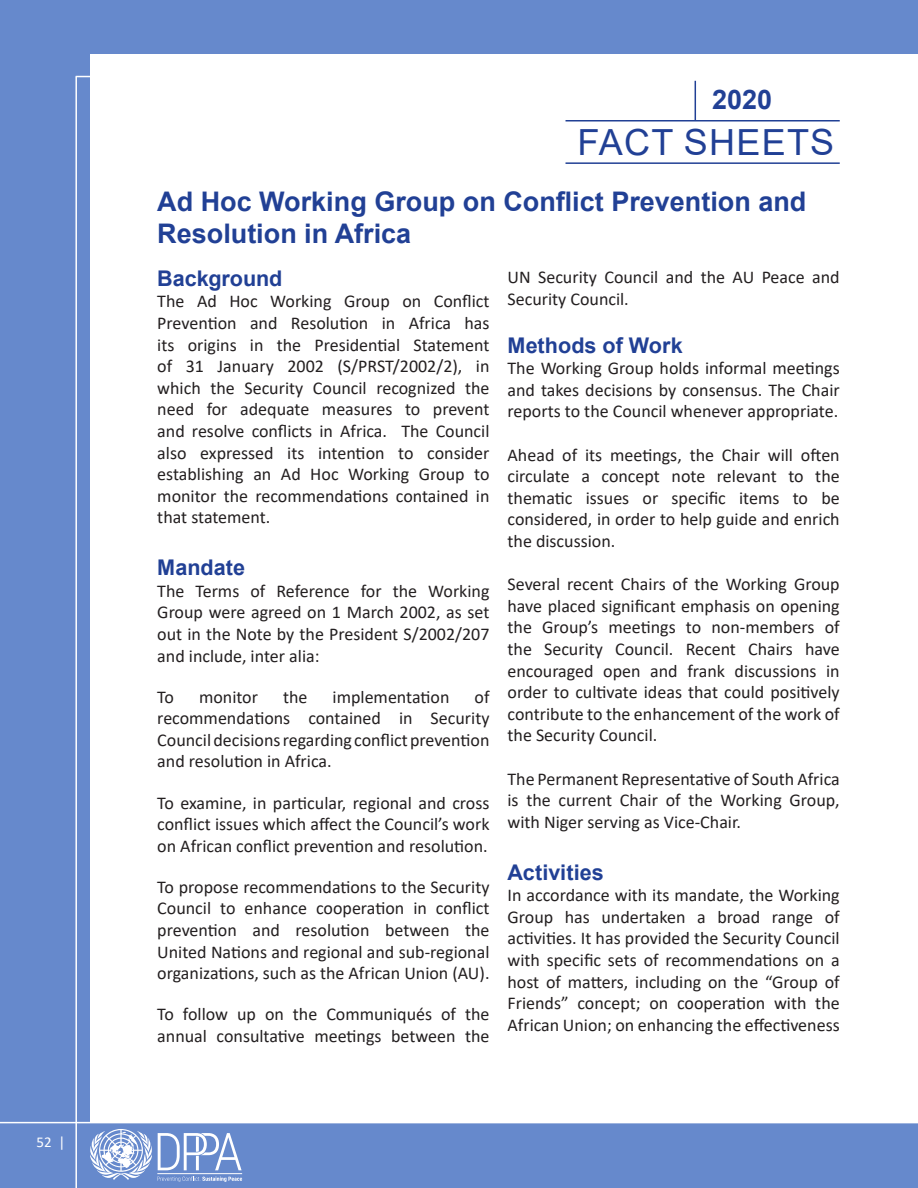
<style>
.page{position:relative;width:918px;height:1188px;background:#fff}
.page>*{position:absolute;margin:0;border:0;box-sizing:border-box;transform-origin:0 0}
.t1{font:36px "Arial";letter-spacing:.035em;color:#214095}
.t2{font:700 27px/32.4px "Arial";color:#214095}
.t3{font:700 21.6px "Arial";color:#214095}
.t4{font:18px/21.6px "Calibri";color:#231f20;text-align:justify}
.t5{font:15px "Calibri";color:#fff}
</style>
<div class="page">
<div style="left:0;top:0;width:90px;height:1188px;background:#6689cc"></div>
<div style="left:0;top:1122px;width:918px;height:66px;background:#6689cc"></div>
<svg style="left:76px;top:76px;width:14px;height:1px"></svg>
<div style="left:0;top:0;width:918px;height:54px;background:#6689cc"></div>
<hr style="left:0;top:1122px;width:918px;height:1px;background:#fff">
<hr style="left:75px;top:77px;width:2px;height:1111px;background:#fff">
<svg style="left:90px;top:1129px;width:152px;height:53px"></svg>
<hr style="left:566px;top:120px;width:274px;height:2px;background:#214095">
<hr style="left:566px;top:162px;width:274px;height:2px;background:#214095">
<hr style="left:695px;top:81px;width:1px;height:39px;background:#214095">
<p class="t5" style="left:36px;top:1132px;width:30px">52 |</p>
<p class="t2" style="left:712px;top:84px;width:62px">2020</p>
<p class="t1" style="left:578px;top:118px;width:258px">FACT SHEETS</p>
<p class="t2" style="left:157px;top:186px;width:651px">Ad Hoc Working Group on Conflict Prevention and<br>Resolution in Africa</p>
<p class="t3" style="left:157px;top:263px;width:127px">Background</p>
<p class="t4" style="left:157px;top:290px;width:334px">The Ad Hoc Working Group on Conflict Prevention and Resolution in Africa has its origins in the Presidential Statement of 31 January 2002 (S/PRST/2002/2), in which the Security Council recognized the need for adequate measures to prevent and resolve conflicts in Africa. The Council also expressed its intention to consider establishing an Ad Hoc Working Group to monitor the recommendations contained in that statement.</p>
<p class="t3" style="left:157px;top:552px;width:89px">Mandate</p>
<p class="t4" style="left:157px;top:580px;width:334px">The Terms of Reference for the Working Group were agreed on 1 March 2002, as set out in the Note by the President S/2002/207 and include, inter alia:</p>
<p class="t4" style="left:157px;top:685px;width:18px">To</p>
<p class="t4" style="left:199px;top:685px;width:61px">monitor</p>
<p class="t4" style="left:283px;top:685px;width:26px">the</p>
<p class="t4" style="left:333px;top:685px;width:118px">implementation</p>
<p class="t4" style="left:157px;top:685px;width:334px;text-indent:317px">of recommendations contained in Security Council decisions regarding conflict prevention and resolution in Africa.</p>
<p class="t4" style="left:157px;top:791px;width:334px">To examine, in particular, regional and cross conflict issues which affect the Council’s work on African conflict prevention and resolution.</p>
<p class="t4" style="left:157px;top:876px;width:334px">To propose recommendations to the Security Council to enhance cooperation in conflict prevention and resolution between the United Nations and regional and sub-regional organizations, such as the African Union (AU).</p>
<p class="t4" style="left:157px;top:1003px;width:334px">To follow up on the Communiqués of the annual consultative meetings between the</p>
<p class="t4" style="left:508px;top:266px;width:334px">UN Security Council and the AU Peace and<br>Security Council.</p>
<p class="t3" style="left:508px;top:330px;width:177px">Methods of Work</p>
<p class="t4" style="left:508px;top:357px;width:334px">The Working Group holds informal meetings and takes decisions by consensus. The Chair reports to the Council whenever appropriate.</p>
<p class="t4" style="left:508px;top:443px;width:334px">Ahead of its meetings, the Chair will often circulate a concept note relevant to the thematic issues or specific items to be considered, in order to help guide and enrich the discussion.</p>
<p class="t4" style="left:508px;top:573px;width:334px">Several recent Chairs of the Working Group have placed significant emphasis on opening the Group’s meetings to non-members of the Security Council. Recent Chairs have encouraged open and frank discussions in order to cultivate ideas that could positively contribute to the enhancement of the work of the Security Council.</p>
<p class="t4" style="left:508px;top:767px;width:334px">The Permanent Representative of South Africa is the current Chair of the Working Group, with Niger serving as Vice-Chair.</p>
<p class="t3" style="left:508px;top:857px;width:98px">Activities</p>
<p class="t4" style="left:508px;top:884px;width:334px">In accordance with its mandate, the Working Group has undertaken a broad range of activities. It has provided the Security Council with specific sets of recommendations on a host of matters, including on the “Group of Friends” concept; on cooperation with the African Union; on enhancing the effectiveness</p>
</div>
